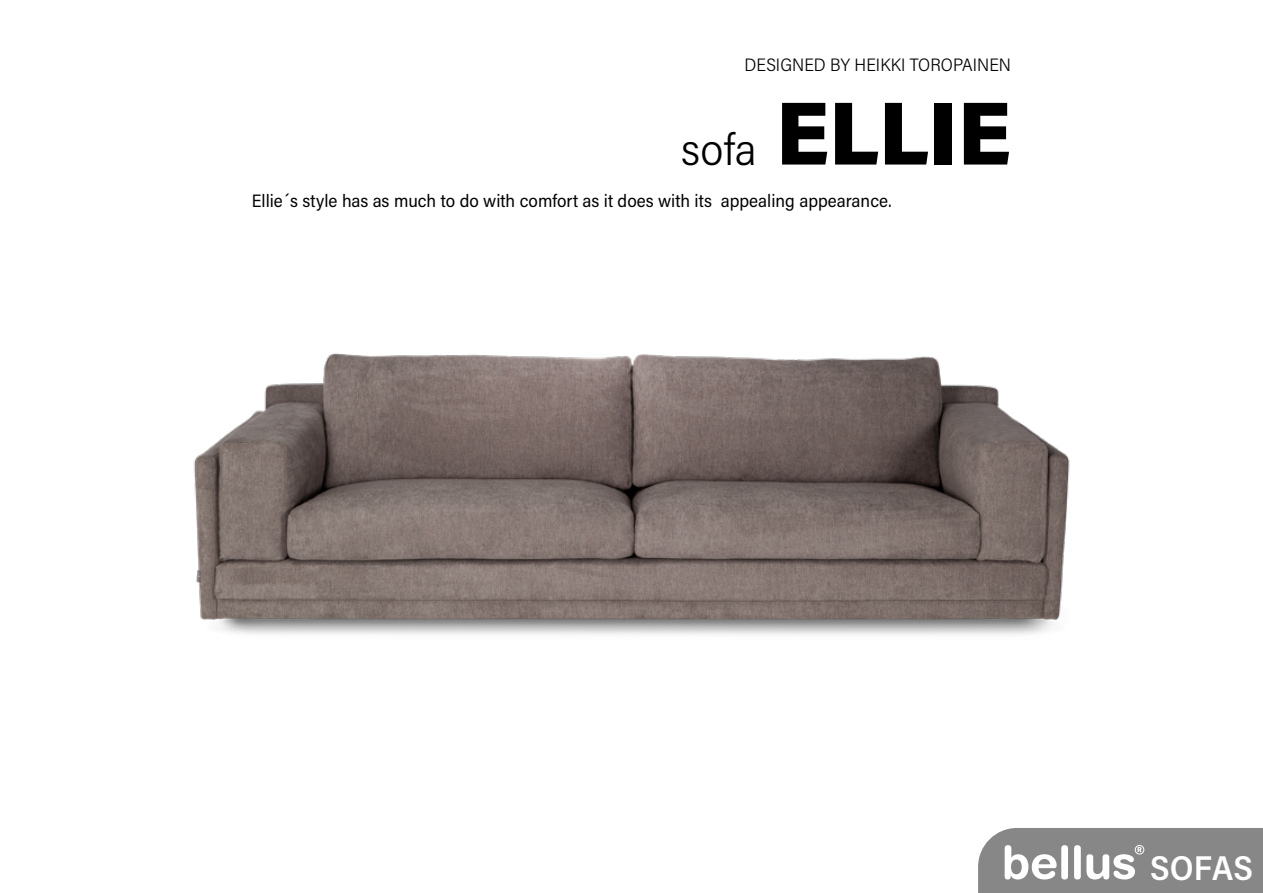
<style>
.page{position:relative;width:1263px;height:893px;background:#fff}
.page>*{position:absolute;margin:0;border:0;box-sizing:border-box;transform-origin:0 0}
.t1{font:900 90px "Acumin Pro Semi Cond";color:#000}
.t2{font:600 34.5px "Acumin Pro Semi Cond";color:#fff}
.t3{font:18px "Acumin Pro Semi Cond";color:#000}
.t4{font:300 18px "Acumin Pro Semi Cond";color:#000}
.s1{font-weight:300;font-size:45px}
</style>
<div class="page">
<img style="left:193px;top:353px;width:877px;height:282px">
<svg style="left:978px;top:828px;width:285px;height:65px"></svg>
<p class="t4" style="left:744px;top:52px;width:268px">DESIGNED BY HEIKKI TOROPAINEN</p>
<h1 class="t1" style="left:681px;top:70px;width:331px"><span class="s1">sofa</span> ELLIE</h1>
<p class="t3" style="left:252px;top:188px;width:641px">Ellie´s style has as much to do with comfort as it does with its appealing appearance.</p>
<h2 class="t2" style="left:1150px;top:843px;width:104px">SOFAS</h2>
</div>
